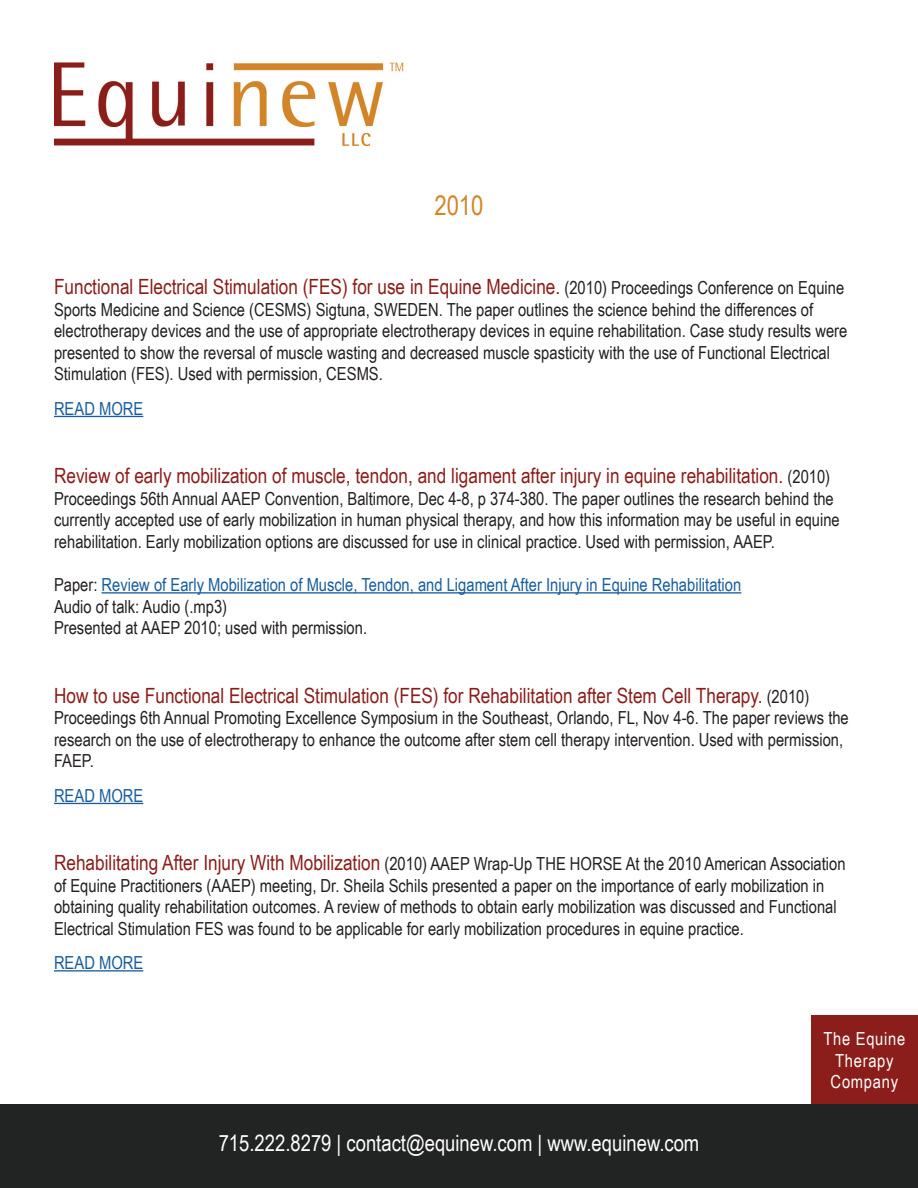
<style>
.page{position:relative;width:918px;height:1188px;background:#fff}
.page>*{position:absolute;margin:0;border:0;box-sizing:border-box;transform-origin:0 0}
.t1{font:27px "Arial Narrow";color:#d28529}
.t2{font:22.5px "Arial Narrow";color:#fff}
.t3{font:21px "Arial Narrow";color:#8b1d1a}
.t4{font:18px/21.6px "Arial Narrow";color:#231f20}
.t5{font:18px/21.6px "Arial Narrow";color:#175d9e}
.t6{font:18px/21.6px "Arial Narrow";letter-spacing:.04em;color:#fff;text-align:center}
.s1{font-size:18px;color:#231f20}
.s2{color:#231f20}
.s3{font-size:21px;color:#8b1d1a}
</style>
<div class="page">
<div style="left:812px;top:1015px;width:106px;height:108px;background:#8b1d1a"></div>
<div style="left:0;top:1104px;width:918px;height:84px;background:#222323"></div>
<img style="left:54px;top:62px;width:350px;height:83px">
<hr style="left:54px;top:416px;width:89px;height:1px;background:#175d9e">
<hr style="left:102px;top:592px;width:639px;height:2px;background:#175d9e">
<hr style="left:54px;top:803px;width:89px;height:1px;background:#175d9e">
<hr style="left:54px;top:970px;width:89px;height:2px;background:#175d9e">
<h1 class="t1" style="left:434px;top:185px;width:51px">2010</h1>
<p class="t3" style="left:54px;top:271px;width:792px">Functional Electrical Stimulation (FES) for use in Equine Medicine. <span class="s1">(2010) Proceedings Conference on Equine</span></p>
<p class="t4" style="left:54px;top:298px;width:795px">Sports Medicine and Science (CESMS) Sigtuna, SWEDEN. The paper outlines the science behind the differences of electrotherapy devices and the use of appropriate electrotherapy devices in equine rehabilitation. Case study results were presented to show the reversal of muscle wasting and decreased muscle spasticity with the use of Functional Electrical Stimulation (FES). Used with permission, CESMS.</p>
<p class="t5" style="left:54px;top:397px;width:91px">READ MORE</p>
<p class="t3" style="left:54px;top:460px;width:778px">Review of early mobilization of muscle, tendon, and ligament after injury in equine rehabilitation. <span class="s1">(2010)</span></p>
<p class="t4" style="left:54px;top:487px;width:787px">Proceedings 56th Annual AAEP Convention, Baltimore, Dec 4-8, p 374-380. The paper outlines the research behind the currently accepted use of early mobilization in human physical therapy, and how this information may be useful in equine rehabilitation. Early mobilization options are discussed for use in clinical practice. Used with permission, AAEP.</p>
<p class="t5" style="left:54px;top:573px;width:689px"><span class="s2">Paper:</span> Review of Early Mobilization of Muscle, Tendon, and Ligament After Injury in Equine Rehabilitation<br><span class="s2">Audio of talk: Audio (.mp3)<br>Presented at AAEP 2010; used with permission.</span></p>
<p class="t3" style="left:54px;top:680px;width:757px">How to use Functional Electrical Stimulation (FES) for Rehabilitation after Stem Cell Therapy. <span class="s1">(2010)</span></p>
<p class="t4" style="left:54px;top:706px;width:796px">Proceedings 6th Annual Promoting Excellence Symposium in the Southeast, Orlando, FL, Nov 4-6. The paper reviews the research on the use of electrotherapy to enhance the outcome after stem cell therapy intervention. Used with permission,<br>FAEP.</p>
<p class="t5" style="left:54px;top:784px;width:91px">READ MORE</p>
<p class="t4" style="left:54px;top:852px;width:793px"><span class="s3">Rehabilitating After Injury With Mobilization</span> (2010) AAEP Wrap-Up THE HORSE At the 2010 American Association of Equine Practitioners (AAEP) meeting, Dr. Sheila Schils presented a paper on the importance of early mobilization in obtaining quality rehabilitation outcomes. A review of methods to obtain early mobilization was discussed and Functional Electrical Stimulation FES was found to be applicable for early mobilization procedures in equine practice.</p>
<p class="t5" style="left:54px;top:951px;width:91px">READ MORE</p>
<p class="t2" style="left:219px;top:1126px;width:482px">715.222.8279 | contact@equinew.com | www.equinew.com</p>
<p class="t6" style="left:823px;top:1027px;width:83px">The Equine<br>Therapy<br>Company</p>
</div>
